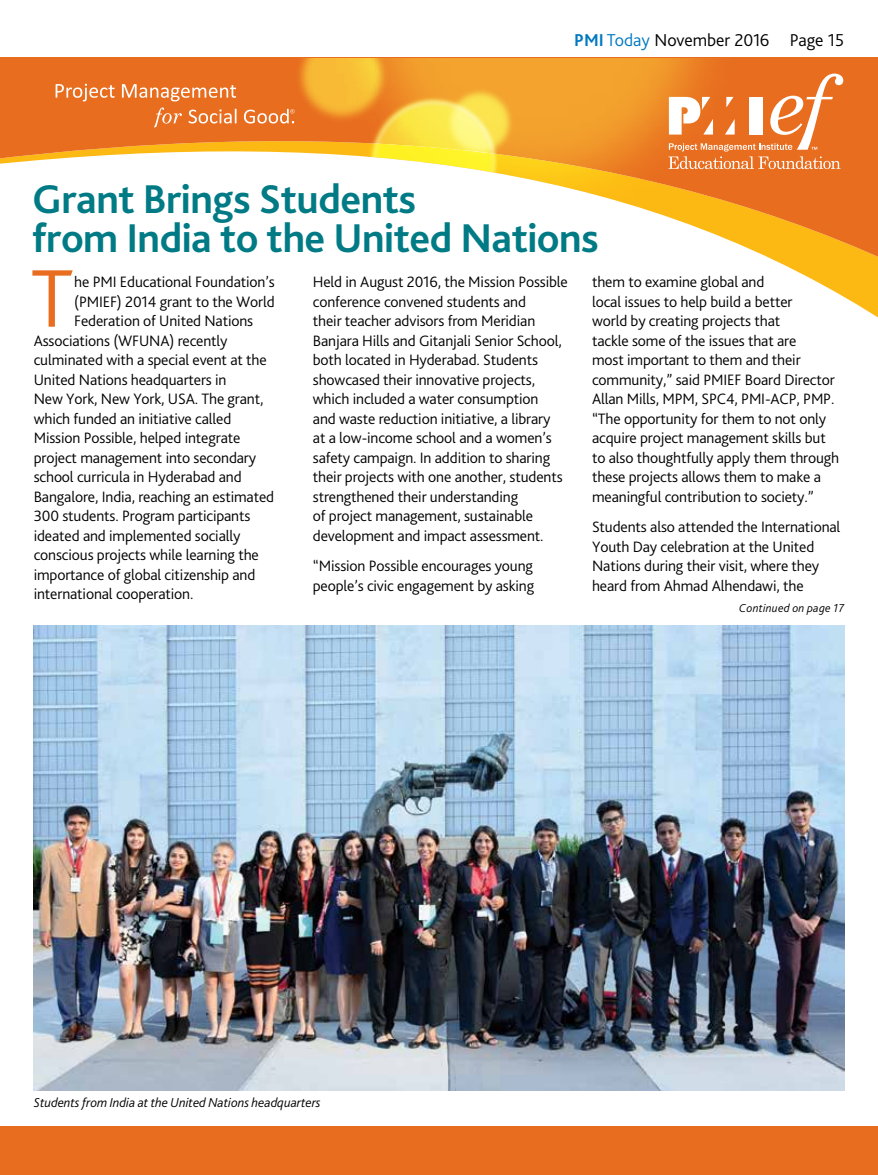
<style>
.page{position:relative;width:878px;height:1175px;background:#fff}
.page>*{position:absolute;margin:0;border:0;box-sizing:border-box;transform-origin:0 0}
.t1{font:300 85.5px "Bliss 2";color:#e86d1f}
.t2{font:700 42px/39px "Bliss 2";letter-spacing:-.01em;color:#007b85}
.t3{font:300 18px "Bliss 2";color:#000}
.t4{font:300 15.75px/19.5px "Bliss 2";letter-spacing:-.01em;color:#000}
.t5{font:italic 300 13.5px "Bliss 2";color:#000}
.t6{font:italic 300 12px "Bliss 2";letter-spacing:.02em;color:#000}
.s1{font-weight:700;color:#0079c1}
.s2{color:#0079c1}
</style>
<div class="page">
<svg style="left:780px;top:263px;width:98px;height:55px"></svg>
<svg style="left:0;top:58px;width:878px;height:205px"></svg>
<img style="left:333px;top:58px;width:402px;height:160px">
<img style="left:292px;top:58px;width:98px;height:67px">
<img style="left:509px;top:86px;width:7px;height:72px">
<img style="left:358px;top:84px;width:151px;height:153px">
<svg style="left:56px;top:84px;width:59px;height:17px"></svg>
<svg style="left:122px;top:84px;width:114px;height:17px;background:#ed9258"></svg>
<svg style="left:154px;top:107px;width:28px;height:20px"></svg>
<svg style="left:188px;top:109px;width:48px;height:14px"></svg>
<svg style="left:668px;top:74px;width:175px;height:95px"></svg>
<svg style="left:244px;top:109px;width:50px;height:14px"></svg>
<div style="left:0;top:1126px;width:878px;height:48px;background:#e86d1f"></div>
<img style="left:34px;top:626px;width:810px;height:464px">
<p class="t3" style="left:574px;top:28px;width:271px"><span class="s1">PMI</span> <span class="s2">Today</span> November 2016 Page 15</p>
<h2 class="t2" style="left:32px;top:178px;width:568px">Grant Brings Students<br>from India to the United Nations</h2>
<p class="t4" style="left:74px;top:272px;width:202px">he PMI Educational Foundation’s</p>
<p class="t4" style="left:74px;top:291px;width:202px">(PMIEF) 2014 grant to the World</p>
<p class="t4" style="left:74px;top:311px;width:180px">Federation of United Nations</p>
<p class="t4" style="left:34px;top:330px;width:195px">Associations (WFUNA) recently</p>
<p class="t4" style="left:34px;top:350px;width:234px">culminated with a special event at the</p>
<p class="t4" style="left:34px;top:369px;width:194px">United Nations headquarters in</p>
<p class="t4" style="left:34px;top:389px;width:231px">New York, New York, USA. The grant,</p>
<p class="t4" style="left:34px;top:408px;width:199px">which funded an initiative called</p>
<p class="t4" style="left:34px;top:428px;width:208px">Mission Possible, helped integrate</p>
<p class="t4" style="left:34px;top:447px;width:224px">project management into secondary</p>
<p class="t4" style="left:34px;top:467px;width:209px">school curricula in Hyderabad and</p>
<p class="t4" style="left:34px;top:486px;width:242px">Bangalore, India, reaching an estimated</p>
<p class="t4" style="left:34px;top:506px;width:218px">300 students. Program participants</p>
<p class="t4" style="left:34px;top:525px;width:208px">ideated and implemented socially</p>
<p class="t4" style="left:34px;top:545px;width:227px">conscious projects while learning the</p>
<p class="t4" style="left:34px;top:564px;width:223px">importance of global citizenship and</p>
<p class="t4" style="left:34px;top:584px;width:161px">international cooperation.</p>
<h1 class="t1" style="left:31px;top:245px;width:44px">T</h1>
<p class="t4" style="left:313px;top:272px;width:256px">Held in August 2016, the Mission Possible conference convened students and<br>their teacher advisors from Meridian Banjara Hills and Gitanjali Senior School, both located in Hyderabad. Students showcased their innovative projects, which included a water consumption<br>and waste reduction initiative, a library<br>at a low-income school and a women’s safety campaign. In addition to sharing their projects with one another, students strengthened their understanding<br>of project management, sustainable development and impact assessment.</p>
<p class="t4" style="left:313px;top:555px;width:223px">“Mission Possible encourages young people’s civic engagement by asking</p>
<p class="t4" style="left:592px;top:272px;width:249px">them to examine global and<br>local issues to help build a better<br>world by creating projects that<br>tackle some of the issues that are<br>most important to them and their community,” said PMIEF Board Director Allan Mills, MPM, SPC4, PMI-ACP, PMP. “The opportunity for them to not only acquire project management skills but to also thoughtfully apply them through these projects allows them to make a meaningful contribution to society.”</p>
<p class="t4" style="left:592px;top:516px;width:250px">Students also attended the International Youth Day celebration at the United Nations during their visit, where they heard from Ahmad Alhendawi, the</p>
<p class="t6" style="left:739px;top:600px;width:106px">Continued on page 17</p>
<p class="t5" style="left:34px;top:1094px;width:288px">Students from India at the United Nations headquarters</p>
</div>
